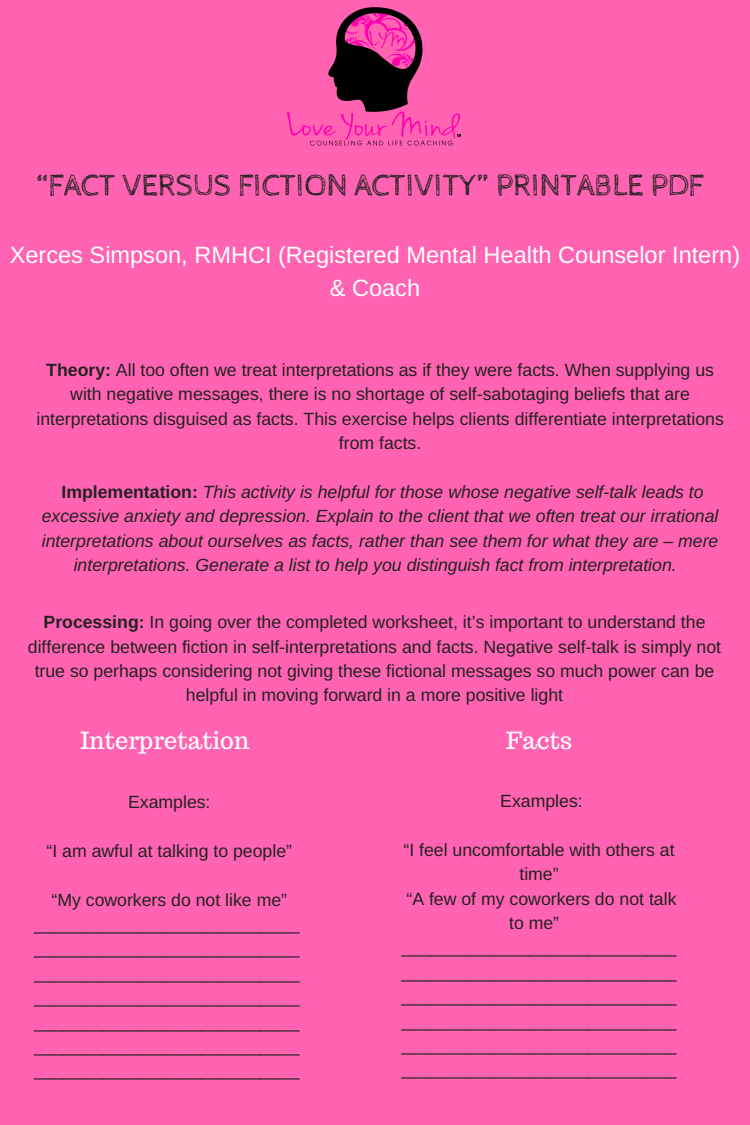
<style>
.page{position:relative;width:750px;height:1125px;background:#ff63b1}
.page>*{position:absolute;margin:0;border:0;box-sizing:border-box;transform-origin:0 0}
.t1{font:31px "Cabin Sketch";color:#222}
.t2{font:23.62px/32.8px "Arimo";color:#fff;text-align:center}
.t3{font:23.62px "Trocchi";color:#fff}
.t4{font:17.62px/24.4px "Arimo";color:#222;text-align:center}
.t5{font:italic 17.62px/24.4px "Arimo";color:#222;text-align:center}
.s1{font-weight:700}
.s2{font-weight:700;font-style:normal}
</style>
<div class="page">
<img style="left:286px;top:7px;width:175px;height:139px">
<h1 class="t1" style="left:37px;top:168px;width:669px">“FACT VERSUS FICTION ACTIVITY” PRINTABLE PDF</h1>
<h2 class="t2" style="left:10px;top:239px;width:732px">Xerces Simpson, RMHCI (Registered Mental Health Counselor Intern) &amp; Coach</h2>
<p class="t4" style="left:36px;top:358px;width:689px"><span class="s1">Theory:</span> All too often we treat interpretations as if they were facts. When supplying us with negative messages, there is no shortage of self-sabotaging beliefs that are interpretations disguised as facts. This exercise helps clients differentiate interpretations from facts.</p>
<p class="t5" style="left:42px;top:480px;width:678px"><span class="s2">Implementation:</span> This activity is helpful for those whose negative self-talk leads to excessive anxiety and depression. Explain to the client that we often treat our irrational interpretations about ourselves as facts, rather than see them for what they are – mere interpretations. Generate a list to help you distinguish fact from interpretation.</p>
<p class="t4" style="left:28px;top:610px;width:695px"><span class="s1">Processing:</span> In going over the completed worksheet, it’s important to understand the difference between fiction in self-interpretations and facts. Negative self-talk is simply not true so perhaps considering not giving these fictional messages so much power can be helpful in moving forward in a more positive light</p>
<h2 class="t3" style="left:80px;top:725px;width:171px">Interpretation</h2>
<h2 class="t3" style="left:506px;top:725px;width:67px">Facts</h2>
<p class="t4" style="left:128px;top:790px;width:84px">Examples:</p>
<p class="t4" style="left:47px;top:839px;width:247px">“I am awful at talking to people”</p>
<p class="t4" style="left:34px;top:887px;width:267px">“My coworkers do not like me” ___________________________ ___________________________ ___________________________ ___________________________ ___________________________ ___________________________ ___________________________</p>
<p class="t4" style="left:500px;top:789px;width:84px">Examples:</p>
<p class="t4" style="left:401px;top:838px;width:277px">“I feel uncomfortable with others at time”<br>“A few of my coworkers do not talk to me” ____________________________ ____________________________ ____________________________ ____________________________ ____________________________ ____________________________</p>
</div>
